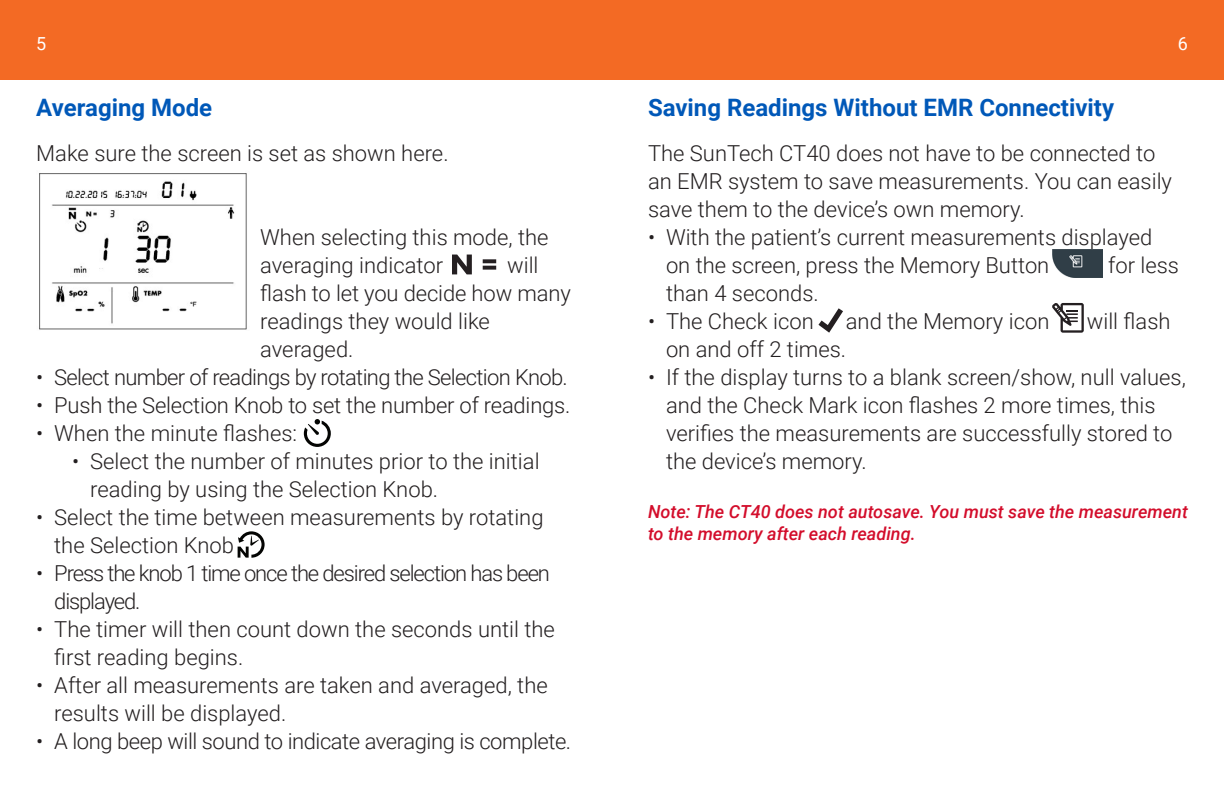
<style>
.page{position:relative;width:1224px;height:792px;background:#fff}
.page>*{position:absolute;margin:0;border:0;box-sizing:border-box;transform-origin:0 0}
.t1{font:700 24px "Roboto";color:#0058b8}
.t2{font:300 22px/28px "Roboto";color:#231f20}
.t3{font:300 22px/28px "Roboto";letter-spacing:-.05em;color:#231f20}
.t4{font:300 22px "Roboto";letter-spacing:-.03em;color:#231f20}
.t5{font:300 22px "Roboto";letter-spacing:-.02em;color:#231f20}
.t6{font:italic 500 18px/21.6px "Roboto";color:#d30d2b}
.Numbered_List{font:18px "Roboto";color:#fff}
</style>
<div class="page">
<div style="left:0;top:0;width:1224px;height:79px;background:#f36a24"></div>
<img style="left:39px;top:173px;width:208px;height:157px">
<svg style="left:452px;top:255px;width:20px;height:19px"></svg>
<svg style="left:483px;top:259px;width:13px;height:4px"></svg>
<svg style="left:483px;top:266px;width:13px;height:4px"></svg>
<svg style="left:304px;top:419px;width:27px;height:28px"></svg>
<svg style="left:238px;top:531px;width:27px;height:27px"></svg>
<svg style="left:1052px;top:303px;width:32px;height:30px"></svg>
<img style="left:1053px;top:249px;width:50px;height:29px">
<svg style="left:818px;top:308px;width:25px;height:25px"></svg>
<p class="Numbered_List" style="left:36px;top:31px;width:12px">5</p>
<p class="Numbered_List" style="left:1178px;top:31px;width:12px">6</p>
<p class="t1" style="left:36px;top:91px;width:178px">Averaging Mode</p>
<p class="t2" style="left:36px;top:138px;width:414px">Make sure the screen is set as shown here.</p>
<p class="t2" style="left:260px;top:222px;width:290px">When selecting this mode, the averaging indicator</p>
<p class="t2" style="left:260px;top:250px;width:312px;text-indent:247px">will flash to let you decide how many readings they would like averaged.</p>
<p class="t4" style="left:36px;top:362px;width:533px">• Select number of readings by rotating the Selection Knob.</p>
<p class="t2" style="left:36px;top:390px;width:536px">• Push the Selection Knob to set the number of readings.</p>
<p class="t2" style="left:36px;top:418px;width:262px">• When the minute flashes:</p>
<p class="t2" style="left:90px;top:446px;width:451px;text-indent:-18px">• Select the number of minutes prior to the initial reading by using the Selection Knob.</p>
<p class="t2" style="left:54px;top:502px;width:491px;text-indent:-18px">• Select the time between measurements by rotating the Selection Knob</p>
<p class="t3" style="left:54px;top:558px;width:497px;text-indent:-18px">• Press the knob 1 time once the desired selection has been displayed.</p>
<p class="t2" style="left:54px;top:614px;width:502px;text-indent:-18px">• The timer will then count down the seconds until the first reading begins.</p>
<p class="t2" style="left:54px;top:670px;width:495px;text-indent:-18px">• After all measurements are taken and averaged, the results will be displayed.</p>
<p class="t5" style="left:36px;top:726px;width:536px">• A long beep will sound to indicate averaging is complete.</p>
<p class="t1" style="left:648px;top:91px;width:468px">Saving Readings Without EMR Connectivity</p>
<p class="t2" style="left:648px;top:138px;width:526px">The SunTech CT40 does not have to be connected to an EMR system to save measurements. You can easily save them to the device’s own memory.</p>
<p class="t2" style="left:666px;top:222px;width:488px;text-indent:-18px">• With the patient’s current measurements displayed on the screen, press the Memory Button</p>
<p class="t2" style="left:1108px;top:250px;width:72px">for less</p>
<p class="t2" style="left:666px;top:278px;width:154px">than 4 seconds.</p>
<p class="t2" style="left:648px;top:306px;width:167px">• The Check icon</p>
<p class="t2" style="left:846px;top:306px;width:205px">and the Memory icon</p>
<p class="t2" style="left:1087px;top:306px;width:85px">will flash</p>
<p class="t2" style="left:666px;top:334px;width:182px">on and off 2 times.</p>
<p class="t2" style="left:666px;top:362px;width:521px;text-indent:-18px">• If the display turns to a blank screen/show, null values, and the Check Mark icon flashes 2 more times, this verifies the measurements are successfully stored to the device’s memory.</p>
<p class="t6" style="left:648px;top:501px;width:541px">Note: The CT40 does not autosave. You must save the measurement to the memory after each reading.</p>
</div>
